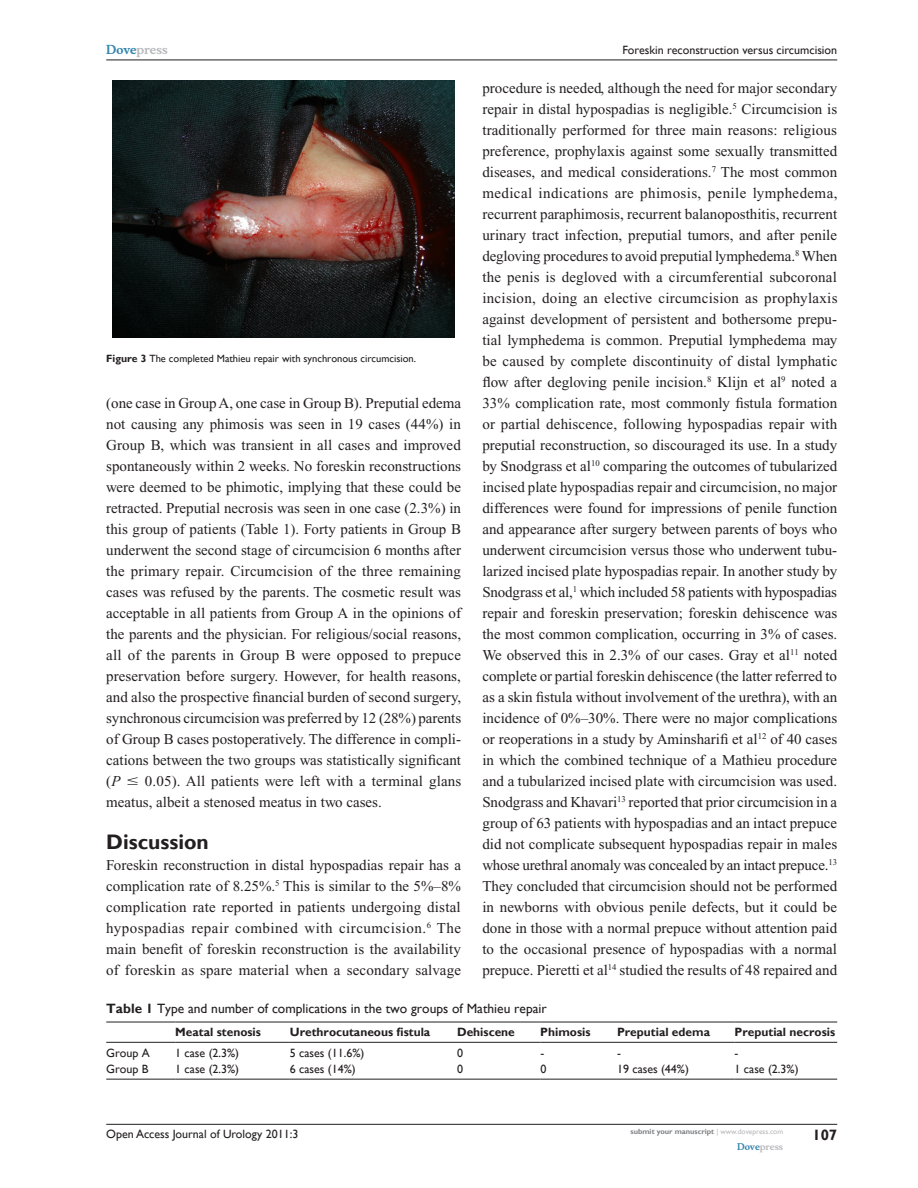
<style>
.page{position:relative;width:918px;height:1188px;background:#fff}
.page>*{position:absolute;margin:0;border:0;box-sizing:border-box;transform-origin:0 0}
.t1{font:700 21px "Gill Sans";color:#231f20}
.t2{font:15px/21px "Times New Roman";color:#231f20;text-align:justify}
.t3{font:700 15px "Gill Sans";color:#231f20}
.t4{font:13.5px "Gill Sans";color:#231f20}
.t5{font:12px "Gill Sans";color:#231f20}
.t6{font:700 12px "Gill Sans";color:#231f20}
.t7{font:700 12px "Musee";color:#b8b9bc}
.t8{font:10.5px "Gill Sans";color:#231f20}
.t9{font:700 9px "Musee";color:#b8b9bc}
.t10{font:700 7.5px "Gill Sans";color:#808285}
.s1{color:#3485ae}
.s2{font-weight:700}
.s3{font-style:italic}
.s4{font-family:"Mathematical Pi One"}
.s5{font-weight:400;color:#b8b9bc}
</style>
<div class="page">
<hr style="left:106px;top:1124px;width:731px;height:1px;background:#231f20">
<hr style="left:106px;top:60px;width:731px;height:1px;background:#231f20">
<img style="left:113px;top:81px;width:342px;height:256px">
<hr style="left:106px;top:1022px;width:69px;height:1px;background:#231f20">
<hr style="left:175px;top:1022px;width:115px;height:1px;background:#231f20">
<hr style="left:290px;top:1022px;width:167px;height:1px;background:#231f20">
<hr style="left:457px;top:1022px;width:83px;height:1px;background:#231f20">
<hr style="left:540px;top:1022px;width:77px;height:1px;background:#231f20">
<hr style="left:617px;top:1022px;width:118px;height:1px;background:#231f20">
<hr style="left:735px;top:1022px;width:102px;height:1px;background:#231f20">
<hr style="left:106px;top:1042px;width:69px;height:1px;background:#231f20">
<hr style="left:175px;top:1042px;width:115px;height:1px;background:#231f20">
<hr style="left:290px;top:1042px;width:167px;height:1px;background:#231f20">
<hr style="left:457px;top:1042px;width:83px;height:1px;background:#231f20">
<hr style="left:540px;top:1042px;width:77px;height:1px;background:#231f20">
<hr style="left:617px;top:1042px;width:118px;height:1px;background:#231f20">
<hr style="left:735px;top:1042px;width:102px;height:1px;background:#231f20">
<hr style="left:106px;top:1079px;width:69px;height:1px;background:#231f20">
<hr style="left:175px;top:1079px;width:115px;height:1px;background:#231f20">
<hr style="left:290px;top:1079px;width:167px;height:1px;background:#231f20">
<hr style="left:457px;top:1079px;width:83px;height:1px;background:#231f20">
<hr style="left:540px;top:1079px;width:77px;height:1px;background:#231f20">
<hr style="left:617px;top:1079px;width:118px;height:1px;background:#231f20">
<hr style="left:735px;top:1079px;width:102px;height:1px;background:#231f20">
<p class="t7" style="left:106px;top:43px;width:63px"><span class="s1">Dove</span>press</p>
<p class="t8" style="left:106px;top:353px;width:311px"><span class="s2">Figure 3</span> The completed Mathieu repair with synchronous circumcision.</p>
<p class="t2" style="left:106px;top:392px;width:357px">(one case in Group A, one case in Group B). Preputial edema not causing any phimosis was seen in 19 cases (44%) in Group B, which was transient in all cases and improved spontaneously within 2 weeks. No foreskin reconstructions were deemed to be phimotic, implying that these could be retracted. Preputial necrosis was seen in one case (2.3%) in this group of patients (Table 1). Forty patients in Group B underwent the second stage of circumcision 6 months after the primary repair. Circumcision of the three remaining cases was refused by the parents. The cosmetic result was acceptable in all patients from Group A in the opinions of the parents and the physician. For religious/social reasons, all of the parents in Group B were opposed to prepuce preservation before surgery. However, for health reasons, and also the prospective financial burden of second surgery, synchronous circumcision was preferred by 12 (28%) parents of Group B cases postoperatively. The difference in compli&shy;cations between the two groups was statistically significant (<span class="s3">P</span> <span class="s4">#</span> 0.05). All patients were left with a terminal glans meatus, albeit a stenosed meatus in two cases.</p>
<h1 class="t1" style="left:106px;top:829px;width:104px">Discussion</h1>
<p class="t2" style="left:106px;top:854px;width:356px">Foreskin reconstruction in distal hypospadias repair has a complication rate of 8.25%.<sup>5</sup> This is similar to the 5%–8% complication rate reported in patients undergoing distal hypospadias repair combined with circumcision.<sup>6</sup> The main benefit of foreskin reconstruction is the availability of foreskin as spare material when a secondary salvage</p>
<p class="t5" style="left:623px;top:43px;width:216px">Foreskin reconstruction versus circumcision</p>
<p class="t2" style="left:482px;top:77px;width:357px">procedure is needed, although the need for major secondary repair in distal hypospadias is negligible.<sup>5</sup> Circumcision is traditionally performed for three main reasons: religious preference, prophylaxis against some sexually transmitted diseases, and medical considerations.<sup>7</sup> The most common medical indications are phimosis, penile lymphedema, recurrent paraphimosis, recurrent balanoposthitis, recurrent urinary tract infection, preputial tumors, and after penile degloving procedures to avoid preputial lymphedema.<sup>8</sup> When the penis is degloved with a circumferential subcoronal incision, doing an elective circumcision as prophylaxis against development of persistent and bothersome prepu&shy;tial lymphedema is common. Preputial lymphedema may be caused by complete discontinuity of distal lymphatic flow after degloving penile incision.<sup>8</sup> Klijn et al<sup>9</sup> noted a 33% complication rate, most commonly fistula formation or partial dehiscence, following hypospadias repair with preputial reconstruction, so discouraged its use. In a study by Snodgrass et al<sup>10</sup> comparing the outcomes of tubularized incised plate hypospadias repair and circumcision, no major differences were found for impressions of penile function and appearance after surgery between parents of boys who underwent circumcision versus those who underwent tubu&shy;larized incised plate hypospadias repair. In another study by Snodgrass et al,<sup>1</sup> which included 58 patients with hypospadias repair and foreskin preservation; foreskin dehiscence was the most common complication, occurring in 3% of cases.<br>We observed this in 2.3% of our cases. Gray et al<sup>11</sup> noted complete or partial foreskin dehiscence (the latter referred to as a skin fistula without involvement of the urethra), with an incidence of 0%–30%. There were no major complications or reoperations in a study by Aminsharifi et al<sup>12</sup> of 40 cases in which the combined technique of a Mathieu procedure and a tubularized incised plate with circumcision was used.<br>Snodgrass and Khavari<sup>13</sup> reported that prior circumcision in a group of 63 patients with hypospadias and an intact prepuce did not complicate subsequent hypospadias repair in males whose urethral anomaly was concealed by an intact prepuce.<sup>13<br></sup>They concluded that circumcision should not be performed in newborns with obvious penile defects, but it could be done in those with a normal prepuce without attention paid to the occasional presence of hypospadias with a normal prepuce. Pieretti et al<sup>14</sup> studied the results of 48 repaired and</p>
<p class="t4" style="left:106px;top:1001px;width:442px"><span class="s2">Table 1</span> Type and number of complications in the two groups of Mathieu repair</p>
<p class="t6" style="left:175px;top:1025px;width:87px">Meatal stenosis</p>
<p class="t6" style="left:290px;top:1025px;width:142px">Urethrocutaneous fistula</p>
<p class="t6" style="left:457px;top:1025px;width:59px">Dehiscene</p>
<p class="t6" style="left:540px;top:1025px;width:52px">Phimosis</p>
<p class="t6" style="left:617px;top:1025px;width:95px">Preputial edema</p>
<p class="t6" style="left:735px;top:1025px;width:102px">Preputial necrosis</p>
<p class="t5" style="left:106px;top:1046px;width:45px">Group A</p>
<p class="t5" style="left:175px;top:1046px;width:65px">1 case (2.3%)</p>
<p class="t5" style="left:290px;top:1046px;width:76px">5 cases (11.6%)</p>
<p class="t5" style="left:457px;top:1046px;width:7px">0</p>
<p class="t5" style="left:540px;top:1046px;width:5px">-</p>
<p class="t5" style="left:617px;top:1046px;width:5px">-</p>
<p class="t5" style="left:735px;top:1046px;width:5px">-</p>
<p class="t5" style="left:106px;top:1062px;width:44px">Group B</p>
<p class="t5" style="left:175px;top:1062px;width:65px">1 case (2.3%)</p>
<p class="t5" style="left:290px;top:1062px;width:67px">6 cases (14%)</p>
<p class="t5" style="left:457px;top:1062px;width:7px">0</p>
<p class="t5" style="left:540px;top:1062px;width:7px">0</p>
<p class="t5" style="left:617px;top:1062px;width:73px">19 cases (44%)</p>
<p class="t5" style="left:735px;top:1062px;width:65px">1 case (2.3%)</p>
<p class="t5" style="left:106px;top:1127px;width:194px">Open Access Journal of Urology 2011:3</p>
<p class="t10" style="left:631px;top:1127px;width:154px">submit your manuscript <span class="s5">| www.dovepress.com</span></p>
<p class="t9" style="left:737px;top:1141px;width:48px"><span class="s1">Dove</span>press</p>
<p class="t3" style="left:812px;top:1126px;width:26px">107</p>
</div>
